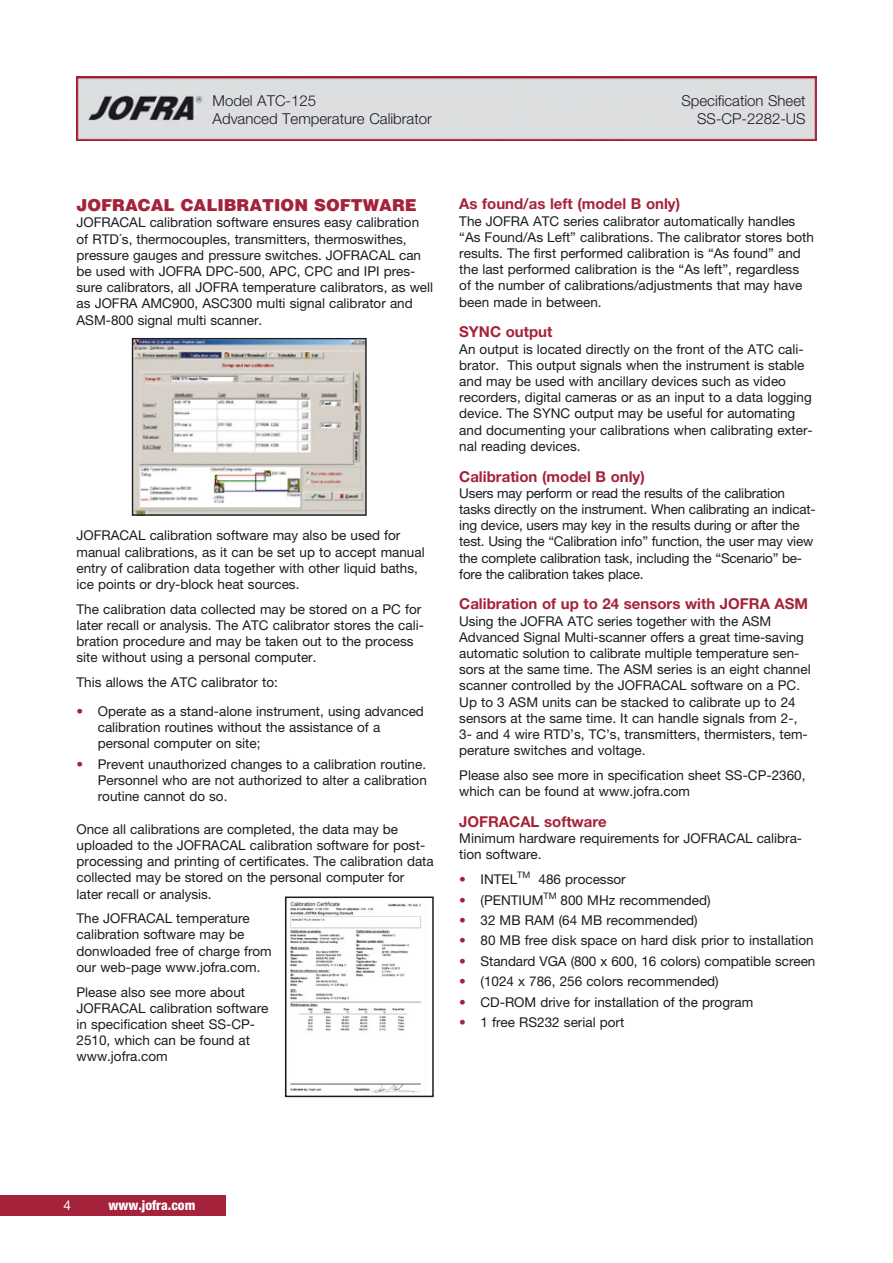
<style>
.page{position:relative;width:893px;height:1263px;background:#fff}
.page>*{position:absolute;margin:0;border:0;box-sizing:border-box;transform-origin:0 0}
.t1{font:900 16.5px "Helvetica";color:#a5233a}
.t2{font:700 15px "Helvetica Neue";color:#a5233a}
.t3{font:300 15px/18px "Helvetica Neue";color:#1b1c20;text-align:right}
.t4{font:13.5px/16.2px "Helvetica Neue";color:#1b1c20}
.t5{font:800 condensed 13.5px "Helvetica Neue";color:#fff}
.t6{font:13.5px/20.4px "Helvetica Neue";color:#a5233a;text-align:justify}
</style>
<div class="page">
<img style="left:77px;top:77px;width:739px;height:63px">
<div style="left:0;top:1195px;width:225px;height:21px;background:#a5233a"></div>
<img style="left:290px;top:901px;width:132px;height:192px">
<div style="left:285px;top:896px;width:149px;height:201px;border:2px solid #1b1c20"></div>
<img style="left:134px;top:340px;width:231px;height:174px">
<div style="left:132px;top:338px;width:235px;height:178px;border:1px solid #1b1c20"></div>
<p class="t3" style="left:213px;top:92px;width:221px;text-align:left">Model ATC-125<br>Advanced Temperature Calibrator</p>
<p class="t3" style="left:681px;top:92px;width:126px">Specification Sheet<br>SS-CP-2282-US</p>
<p class="t1" style="left:77px;top:194px;width:342px">JOFRACAL CALIBRATION SOFTWARE</p>
<p class="t4" style="left:77px;top:214px;width:358px">JOFRACAL calibration software ensures easy calibration of RTD´s, thermocouples, transmitters, thermoswithes, pressure gauges and pressure switches. JOFRACAL can be used with JOFRA DPC-500, APC, CPC and IPI pres&shy;sure calibrators, all JOFRA temperature calibrators, as well as JOFRA AMC900, ASC300 multi signal calibrator and ASM-800 signal multi scanner.</p>
<p class="t4" style="left:77px;top:527px;width:350px">JOFRACAL calibration software may also be used for manual calibrations, as it can be set up to accept manual entry of calibration data together with other liquid baths, ice points or dry-block heat sources.</p>
<p class="t4" style="left:77px;top:601px;width:349px">The calibration data collected may be stored on a PC for later recall or analysis. The ATC calibrator stores the cali&shy;bration procedure and may be taken out to the process site without using a personal computer.</p>
<p class="t4" style="left:98px;top:668px;width:328px;line-height:29px;text-indent:-21px">This allows the ATC calibrator to:<br>Operate as a stand-alone instrument, using advanced</p>
<p class="t4" style="left:98px;top:719px;width:284px">calibration routines without the assistance of a personal computer on site;</p>
<p class="t4" style="left:98px;top:756px;width:331px;text-align:justify">Prevent unauthorized changes to a calibration routine.<br>Personnel who are not authorized to alter a calibration routine cannot do so.</p>
<p class="t4" style="left:77px;top:821px;width:359px">Once all calibrations are completed, the data may be uploaded to the JOFRACAL calibration software for post&shy;processing and printing of certificates. The calibration data collected may be stored on the personal computer for later recall or analysis.</p>
<p class="t4" style="left:77px;top:910px;width:197px">The JOFRACAL temperature calibration software may be donwloaded free of charge from our web-page www.jofra.com.</p>
<p class="t4" style="left:77px;top:983px;width:193px">Please also see more about<br>JOFRACAL calibration software in specification sheet SS-CP-<br>2510, which can be found at www.jofra.com</p>
<p class="t6" style="left:77px;top:701px;width:8px">•</p>
<p class="t6" style="left:77px;top:754px;width:8px">•</p>
<p class="t2" style="left:459px;top:195px;width:222px">As found/as left (model B only)</p>
<p class="t4" style="left:459px;top:212px;width:356px">The JOFRA ATC series calibrator automatically handles “As Found/As Left” calibrations. The calibrator stores both results. The first performed calibration is “As found” and the last performed calibration is the “As left”, regardless of the number of calibrations/adjustments that may have been made in between.</p>
<p class="t2" style="left:459px;top:323px;width:95px">SYNC output</p>
<p class="t4" style="left:459px;top:340px;width:355px">An output is located directly on the front of the ATC cali&shy;brator. This output signals when the instrument is stable and may be used with ancillary devices such as video recorders, digital cameras or as an input to a data logging device. The SYNC output may be useful for automating and documenting your calibrations when calibrating exter&shy;nal reading devices.</p>
<p class="t2" style="left:459px;top:467px;width:187px">Calibration (model B only)</p>
<p class="t4" style="left:459px;top:485px;width:358px">Users may perform or read the results of the calibration tasks directly on the instrument. When calibrating an indicat&shy;ing device, users may key in the results during or after the test. Using the “Calibration info” function, the user may view the complete calibration task, including the “Scenario” be&shy;fore the calibration takes place.</p>
<p class="t2" style="left:459px;top:595px;width:350px">Calibration of up to 24 sensors with JOFRA ASM</p>
<p class="t4" style="left:459px;top:613px;width:353px">Using the JOFRA ATC series together with the ASM Advanced Signal Multi-scanner offers a great time-saving automatic solution to calibrate multiple temperature sen&shy;sors at the same time. The ASM series is an eight channel scanner controlled by the JOFRACAL software on a PC.<br>Up to 3 ASM units can be stacked to calibrate up to 24 sensors at the same time. It can handle signals from 2-, 3- and 4 wire RTD’s, TC’s, transmitters, thermisters, tem&shy;perature switches and voltage.</p>
<p class="t4" style="left:459px;top:767px;width:348px">Please also see more in specification sheet SS-CP-2360, which can be found at www.jofra.com</p>
<p class="t2" style="left:459px;top:812px;width:149px">JOFRACAL software</p>
<p class="t4" style="left:459px;top:830px;width:344px">Minimum hardware requirements for JOFRACAL calibra&shy;tion software.</p>
<p class="t4" style="left:480px;top:869px;width:336px;line-height:20.4px">INTEL<sup>TM</sup> 486 processor<br>(PENTIUM<sup>TM</sup> 800 MHz recommended)<br>32 MB RAM (64 MB recommended)<br>80 MB free disk space on hard disk prior to installation Standard VGA (800 x 600, 16 colors) compatible screen (1024 x 786, 256 colors recommended)<br>CD-ROM drive for installation of the program<br>1 free RS232 serial port</p>
<p class="t6" style="left:459px;top:869px;width:8px">• • • • • • • •</p>
<p class="t5" style="left:108px;top:1197px;width:89px">www.jofra.com</p>
</div>
